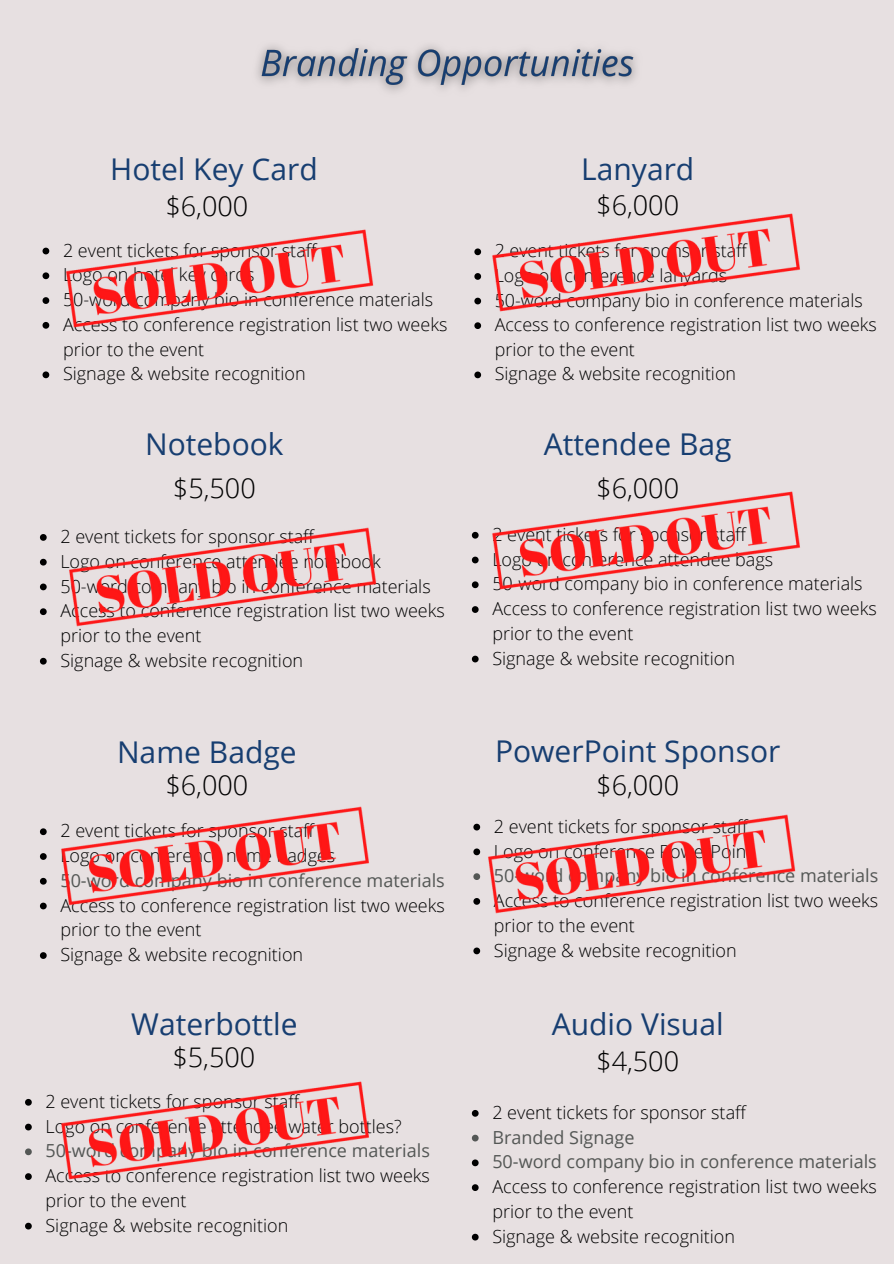
<style>
.page{position:relative;width:894px;height:1264px;background:#fff}
.page>*{position:absolute;margin:0;border:0;box-sizing:border-box;transform-origin:0 0}
.t1{font:30px "Open Sans";color:#173e71}
.t2{font:300 27px "Open Sans";color:#000}
.t3{font:300 18px/24.8px "Open Sans";color:#000}
.t4{font:18px "Open Sans";color:#545755}
.t5{font:300 17.85px/24.6px "Open Sans";color:#000}
</style>
<div class="page">
<div style="left:0;top:0;width:893px;height:1263px;background:#e7e0e1"></div>
<img style="left:257px;top:46px;width:379px;height:46px">
<svg style="left:42px;top:371px;width:7px;height:7px"></svg>
<svg style="left:474px;top:371px;width:7px;height:7px"></svg>
<svg style="left:40px;top:658px;width:7px;height:6px"></svg>
<svg style="left:471px;top:655px;width:7px;height:7px"></svg>
<svg style="left:40px;top:952px;width:7px;height:6px"></svg>
<svg style="left:473px;top:947px;width:7px;height:7px"></svg>
<svg style="left:25px;top:1222px;width:7px;height:7px"></svg>
<svg style="left:471px;top:1110px;width:7px;height:6px"></svg>
<svg style="left:471px;top:1134px;width:7px;height:7px"></svg>
<svg style="left:471px;top:1159px;width:7px;height:7px"></svg>
<svg style="left:471px;top:1184px;width:7px;height:6px"></svg>
<svg style="left:471px;top:1233px;width:7px;height:7px"></svg>
<img style="left:473px;top:814px;width:323px;height:100px">
<img style="left:42px;top:229px;width:332px;height:100px">
<img style="left:474px;top:213px;width:326px;height:116px">
<img style="left:39px;top:806px;width:330px;height:104px">
<img style="left:471px;top:491px;width:329px;height:122px">
<img style="left:39px;top:527px;width:338px;height:100px">
<img style="left:25px;top:1081px;width:344px;height:99px">
<h2 class="t1" style="left:110px;top:148px;width:209px">Hotel Key Card</h2>
<h2 class="t2" style="left:165px;top:187px;width:84px">$6,000</h2>
<h2 class="t3" style="left:63px;top:237px;width:255px">2 event tickets for sponsor staff</h2>
<h2 class="t3" style="left:63px;top:262px;width:193px">Logo on hotel key cards</h2>
<p class="t3" style="left:63px;top:287px;width:371px">50-word company bio in conference materials</p>
<h2 class="t3" style="left:63px;top:311px;width:386px">Access to conference registration list two weeks prior to the event</h2>
<h2 class="t3" style="left:63px;top:361px;width:244px">Signage &amp; website recognition</h2>
<h2 class="t1" style="left:145px;top:423px;width:140px">Notebook</h2>
<p class="t2" style="left:173px;top:469px;width:84px">$5,500</p>
<p class="t3" style="left:60px;top:523px;width:255px">2 event tickets for sponsor staff</p>
<p class="t3" style="left:60px;top:548px;width:322px">Logo on conference attendee notebook</p>
<p class="t3" style="left:60px;top:573px;width:371px">50-word company bio in conference materials</p>
<p class="t3" style="left:60px;top:598px;width:386px">Access to conference registration list two weeks prior to the event</p>
<p class="t3" style="left:60px;top:647px;width:244px">Signage &amp; website recognition</p>
<p class="t1" style="left:581px;top:148px;width:115px">Lanyard</p>
<h2 class="t2" style="left:596px;top:186px;width:84px">$6,000</h2>
<p class="t5" style="left:494px;top:238px;width:253px">2 event tickets for sponsor staff</p>
<p class="t5" style="left:494px;top:263px;width:234px">Logo on conference lanyards</p>
<p class="t5" style="left:494px;top:287px;width:369px">50-word company bio in conference materials</p>
<p class="t5" style="left:494px;top:312px;width:383px">Access to conference registration list two weeks prior to the event</p>
<p class="t5" style="left:494px;top:361px;width:243px">Signage &amp; website recognition</p>
<p class="t1" style="left:543px;top:423px;width:189px">Attendee Bag</p>
<p class="t2" style="left:596px;top:469px;width:84px">$6,000</p>
<p class="t3" style="left:492px;top:521px;width:255px">2 event tickets for sponsor staff</p>
<h2 class="t3" style="left:492px;top:546px;width:282px">Logo on conference attendee bags</h2>
<h2 class="t3" style="left:492px;top:571px;width:371px">50-word company bio in conference materials</h2>
<h2 class="t3" style="left:492px;top:596px;width:386px">Access to conference registration list two weeks prior to the event</h2>
<h2 class="t3" style="left:492px;top:645px;width:244px">Signage &amp; website recognition</h2>
<p class="t1" style="left:117px;top:730px;width:181px">Name Badge</p>
<p class="t2" style="left:165px;top:766px;width:84px">$6,000</p>
<p class="t2" style="left:596px;top:766px;width:84px">$6,000</p>
<p class="t1" style="left:495px;top:730px;width:287px">PowerPoint Sponsor</p>
<p class="t3" style="left:60px;top:818px;width:255px">2 event tickets for sponsor staff</p>
<p class="t3" style="left:60px;top:842px;width:276px">Logo on conference name badges</p>
<p class="t4" style="left:60px;top:867px;width:386px">50-word company bio in conference materials</p>
<p class="t3" style="left:60px;top:892px;width:386px">Access to conference registration list two weeks prior to the event</p>
<p class="t3" style="left:60px;top:941px;width:244px">Signage &amp; website recognition</p>
<p class="t1" style="left:131px;top:1002px;width:168px">Waterbottle</p>
<p class="t2" style="left:172px;top:1038px;width:84px">$5,500</p>
<p class="t3" style="left:45px;top:1088px;width:255px">2 event tickets for sponsor staff</p>
<p class="t3" style="left:45px;top:1113px;width:357px">Logo on conference attendee water bottles?</p>
<h2 class="t4" style="left:45px;top:1138px;width:386px">50-word company bio in conference materials</h2>
<h2 class="t3" style="left:45px;top:1162px;width:386px">Access to conference registration list two weeks prior to the event</h2>
<p class="t3" style="left:45px;top:1212px;width:244px">Signage &amp; website recognition</p>
<p class="t3" style="left:493px;top:813px;width:255px">2 event tickets for sponsor staff</p>
<p class="t3" style="left:493px;top:838px;width:260px">Logo on conference PowerPoint</p>
<p class="t4" style="left:493px;top:863px;width:386px">50-word company bio in conference materials</p>
<p class="t3" style="left:493px;top:887px;width:386px">Access to conference registration list two weeks prior to the event</p>
<p class="t3" style="left:493px;top:937px;width:244px">Signage &amp; website recognition</p>
<p class="t1" style="left:551px;top:1002px;width:173px">Audio Visual</p>
<p class="t2" style="left:596px;top:1042px;width:84px">$4,500</p>
<p class="t3" style="left:492px;top:1099px;width:255px">2 event tickets for sponsor staff</p>
<p class="t4" style="left:492px;top:1124px;width:144px">Branded Signage</p>
<p class="t4" style="left:492px;top:1149px;width:386px">50-word company bio in conference materials</p>
<p class="t3" style="left:492px;top:1173px;width:386px">Access to conference registration list two weeks prior to the event</p>
<p class="t3" style="left:492px;top:1223px;width:244px">Signage &amp; website recognition</p>
</div>
